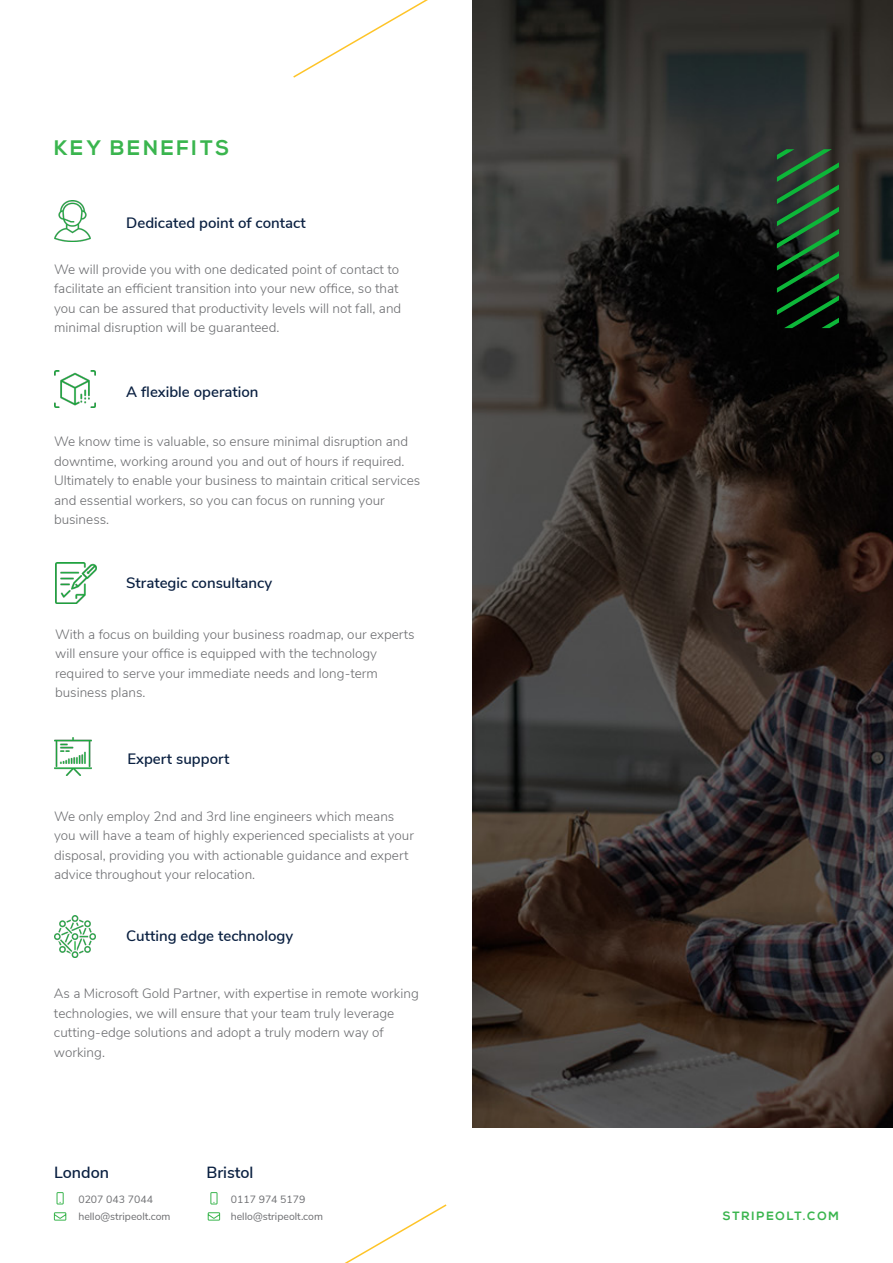
<style>
.page{position:relative;width:893px;height:1263px;background:#fff}
.page>*{position:absolute;margin:0;border:0;box-sizing:border-box;transform-origin:0 0}
.t1{font:700 21px "Nexa";letter-spacing:.12em;color:#3ab54e}
.t2{font:600 16.2px "Nunito Sans";color:#0a2041}
.t3{font:600 15px "Nunito Sans";color:#0a2041}
.t4{font:300 13.5px/19.5px "Nunito Sans";color:#6c6d70}
.t5{font:700 12px "Nexa";letter-spacing:.15em;color:#3ab54e}
.t6{font:10.5px "Nunito Sans";color:#6c6d70}
</style>
<div class="page">
<img style="left:472px;top:0;width:421px;height:1128px">
<svg style="left:777px;top:149px;width:62px;height:179px;background:#1f4327"></svg>
<svg style="left:293px;top:0;width:468px;height:79px"></svg>
<div style="left:57px;top:1192px;width:7px;height:12px;border:1px solid #3ab54e"></div>
<div style="left:211px;top:1192px;width:6px;height:12px;border:1px solid #3ab54e"></div>
<svg style="left:53px;top:1202px;width:394px;height:61px"></svg>
<img style="left:54px;top:200px;width:36px;height:42px">
<img style="left:54px;top:370px;width:42px;height:37px">
<img style="left:55px;top:562px;width:41px;height:42px">
<img style="left:54px;top:738px;width:37px;height:37px">
<img style="left:54px;top:915px;width:42px;height:42px">
<p class="t1" style="left:54px;top:136px;width:177px">KEY BENEFITS</p>
<p class="t3" style="left:126px;top:212px;width:181px">Dedicated point of contact</p>
<p class="t4" style="left:54px;top:258px;width:349px">We will provide you with one dedicated point of contact to facilitate an efficient transition into your new office, so that you can be assured that productivity levels will not fall, and minimal disruption will be guaranteed.</p>
<p class="t3" style="left:126px;top:380px;width:134px">A flexible operation</p>
<p class="t4" style="left:54px;top:431px;width:368px">We know time is valuable, so ensure minimal disruption and downtime, working around you and out of hours if required.<br>Ultimately to enable your business to maintain critical services and essential workers, so you can focus on running your business.</p>
<p class="t3" style="left:126px;top:572px;width:147px">Strategic consultancy</p>
<p class="t4" style="left:55px;top:623px;width:361px">With a focus on building your business roadmap, our experts will ensure your office is equipped with the technology required to serve your immediate needs and long-term business plans.</p>
<p class="t3" style="left:127px;top:747px;width:104px">Expert support</p>
<p class="t4" style="left:54px;top:805px;width:361px">We only employ 2nd and 3rd line engineers which means you will have a team of highly experienced specialists at your disposal, providing you with actionable guidance and expert advice throughout your relocation.</p>
<p class="t3" style="left:126px;top:925px;width:168px">Cutting edge technology</p>
<p class="t4" style="left:54px;top:983px;width:366px">As a Microsoft Gold Partner, with expertise in remote working technologies, we will ensure that your team truly leverage cutting-edge solutions and adopt a truly modern way of working.</p>
<p class="t2" style="left:54px;top:1160px;width:57px">London</p>
<p class="t6" style="left:78px;top:1191px;width:76px">0207 043 7044</p>
<p class="t6" style="left:78px;top:1209px;width:94px">hello@stripeolt.com</p>
<p class="t2" style="left:206px;top:1160px;width:49px">Bristol</p>
<p class="t6" style="left:231px;top:1191px;width:76px">0117 974 5179</p>
<p class="t6" style="left:231px;top:1209px;width:94px">hello@stripeolt.com</p>
<p class="t5" style="left:723px;top:1209px;width:118px">STRIPEOLT.COM</p>
</div>
